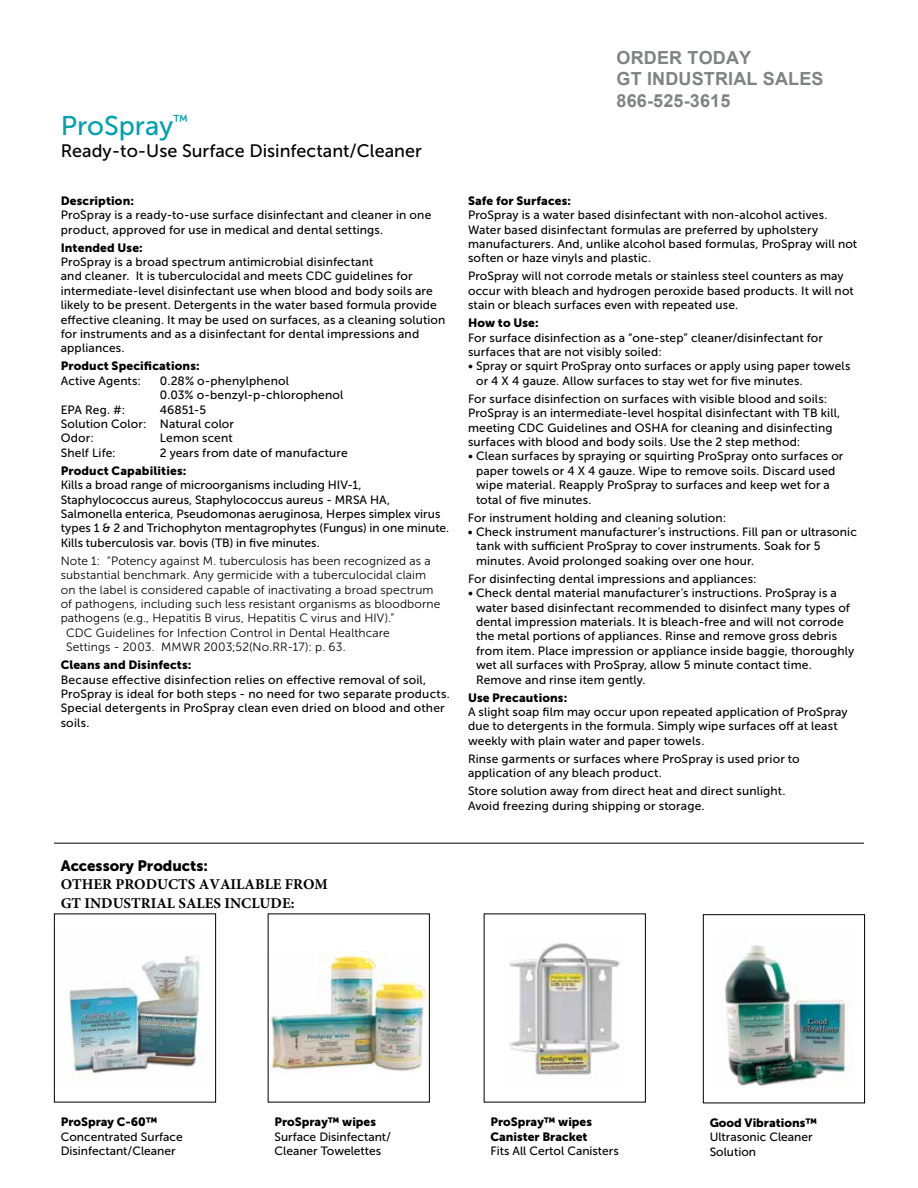
<style>
.page{position:relative;width:918px;height:1188px;background:#fff}
.page>*{position:absolute;margin:0;border:0;box-sizing:border-box;transform-origin:0 0}
.t1{font:27px "Museo Sans 500";color:#00a0af}
.t2{font:18px "Museo Sans 500";color:#000}
.t3{font:700 18px/21.6px "Arial";letter-spacing:.01em;color:#808285}
.t4{font:700 15px/18.9px "Minion Pro";color:#000}
.t5{font:15px "Museo Sans 900";color:#000}
.t6{font:12px/14.4px "Museo Sans 500";letter-spacing:.01em;color:#000}
.t7{font:12px "Museo Sans 300";letter-spacing:.01em;color:#000}
.t8{font:12px/14.4px "Museo Sans 900";letter-spacing:.01em;color:#000}
</style>
<div class="page">
<img style="left:66px;top:955px;width:135px;height:119px">
<div style="left:54px;top:914px;width:162px;height:188px;border:1px solid #000"></div>
<img style="left:270px;top:952px;width:158px;height:121px">
<img style="left:723px;top:945px;width:128px;height:141px">
<div style="left:703px;top:914px;width:162px;height:189px;border:1px solid #000"></div>
<hr style="left:54px;top:843px;width:810px;height:1px;background:#000">
<img style="left:509px;top:943px;width:111px;height:132px">
<h1 class="t1" style="left:61px;top:111px;width:129px">ProSpray<sup>™</sup></h1>
<h2 class="t2" style="left:61px;top:141px;width:363px">Ready-to-Use Surface Disinfectant/Cleaner</h2>
<p class="t8" style="left:61px;top:193px;width:75px">Description:</p>
<p class="t6" style="left:61px;top:208px;width:372px">ProSpray is a ready-to-use surface disinfectant and cleaner in one product, approved for use in medical and dental settings.</p>
<p class="t8" style="left:61px;top:240px;width:84px">Intended Use:</p>
<p class="t6" style="left:61px;top:255px;width:386px">ProSpray is a broad spectrum antimicrobial disinfectant<br>and cleaner. It is tuberculocidal and meets CDC guidelines for intermediate-level disinfectant use when blood and body soils are likely to be present. Detergents in the water based formula provide effective cleaning. It may be used on surfaces, as a cleaning solution for instruments and as a disinfectant for dental impressions and appliances.</p>
<p class="t8" style="left:61px;top:359px;width:140px">Product Specifications:</p>
<p class="t6" style="left:61px;top:373px;width:82px">Active Agents:</p>
<p class="t6" style="left:160px;top:373px;width:185px">0.28% o-phenylphenol<br>0.03% o-benzyl-p-chlorophenol</p>
<p class="t6" style="left:61px;top:402px;width:66px">EPA Reg. #:</p>
<p class="t6" style="left:61px;top:402px;width:175px;text-indent:99px">46851-5<br>Solution Color: Natural color<br>Odor:</p>
<p class="t6" style="left:160px;top:431px;width:74px">Lemon scent</p>
<p class="t6" style="left:61px;top:445px;width:57px">Shelf Life:</p>
<p class="t6" style="left:160px;top:445px;width:190px">2 years from date of manufacture</p>
<p class="t8" style="left:61px;top:463px;width:127px">Product Capabilities:</p>
<p class="t6" style="left:61px;top:478px;width:390px">Kills a broad range of microorganisms including HIV-1, Staphylococcus aureus, Staphylococcus aureus - MRSA HA, Salmonella enterica, Pseudomonas aeruginosa, Herpes simplex virus types 1 &amp; 2 and Trichophyton mentagrophytes (Fungus) in one minute.<br>Kills tuberculosis var. bovis (TB) in five minutes.</p>
<p class="t7" style="left:61px;top:554px;width:371px">Note 1: “Potency against M. tuberculosis has been recognized as a</p>
<p class="t7" style="left:61px;top:569px;width:367px">substantial benchmark. Any germicide with a tuberculocidal claim</p>
<p class="t7" style="left:61px;top:583px;width:374px">on the label is considered capable of inactivating a broad spectrum</p>
<p class="t7" style="left:61px;top:597px;width:381px">of pathogens, including such less resistant organisms as bloodborne</p>
<p class="t7" style="left:61px;top:612px;width:335px">pathogens (e.g., Hepatitis B virus, Hepatitis C virus and HIV).”</p>
<p class="t7" style="left:66px;top:626px;width:325px">CDC Guidelines for Infection Control in Dental Healthcare</p>
<p class="t7" style="left:66px;top:641px;width:281px">Settings - 2003. MMWR 2003;52(No.RR-17): p. 63.</p>
<p class="t8" style="left:61px;top:658px;width:132px">Cleans and Disinfects:</p>
<p class="t6" style="left:61px;top:672px;width:391px">Because effective disinfection relies on effective removal of soil, ProSpray is ideal for both steps - no need for two separate products.<br>Special detergents in ProSpray clean even dried on blood and other soils.</p>
<h2 class="t3" style="left:617px;top:47px;width:208px">ORDER TODAY<br>GT INDUSTRIAL SALES<br>866-525-3615</h2>
<p class="t8" style="left:468px;top:193px;width:105px">Safe for Surfaces:</p>
<p class="t6" style="left:468px;top:208px;width:391px">ProSpray is a water based disinfectant with non-alcohol actives.<br>Water based disinfectant formulas are preferred by upholstery manufacturers. And, unlike alcohol based formulas, ProSpray will not soften or haze vinyls and plastic.</p>
<p class="t6" style="left:468px;top:269px;width:387px">ProSpray will not corrode metals or stainless steel counters as may occur with bleach and hydrogen peroxide based products. It will not stain or bleach surfaces even with repeated use.</p>
<p class="t8" style="left:468px;top:316px;width:72px">How to Use:</p>
<p class="t6" style="left:468px;top:330px;width:357px">For surface disinfection as a “one-step” cleaner/disinfectant for surfaces that are not visibly soiled:</p>
<p class="t6" style="left:476px;top:359px;width:376px;text-indent:-8px">• Spray or squirt ProSpray onto surfaces or apply using paper towels or 4 X 4 gauze. Allow surfaces to stay wet for five minutes.</p>
<p class="t6" style="left:468px;top:391px;width:374px">For surface disinfection on surfaces with visible blood and soils:<br>ProSpray is an intermediate-level hospital disinfectant with TB kill, meeting CDC Guidelines and OSHA for cleaning and disinfecting surfaces with blood and body soils. Use the 2 step method:</p>
<p class="t6" style="left:476px;top:449px;width:369px;text-indent:-8px">• Clean surfaces by spraying or squirting ProSpray onto surfaces or paper towels or 4 X 4 gauze. Wipe to remove soils. Discard used wipe material. Reapply ProSpray to surfaces and keep wet for a total of five minutes.</p>
<p class="t6" style="left:468px;top:510px;width:260px">For instrument holding and cleaning solution:</p>
<p class="t6" style="left:476px;top:525px;width:382px;text-indent:-8px">• Check instrument manufacturer’s instructions. Fill pan or ultrasonic tank with sufficient ProSpray to cover instruments. Soak for 5 minutes. Avoid prolonged soaking over one hour.</p>
<p class="t6" style="left:468px;top:571px;width:290px">For disinfecting dental impressions and appliances:</p>
<p class="t6" style="left:476px;top:586px;width:380px;text-indent:-8px">• Check dental material manufacturer’s instructions. ProSpray is a water based disinfectant recommended to disinfect many types of dental impression materials. It is bleach-free and will not corrode the metal portions of appliances. Rinse and remove gross debris from item. Place impression or appliance inside baggie, thoroughly wet all surfaces with ProSpray, allow 5 minute contact time.<br>Remove and rinse item gently.</p>
<p class="t8" style="left:468px;top:690px;width:101px">Use Precautions:</p>
<p class="t6" style="left:468px;top:705px;width:381px">A slight soap film may occur upon repeated application of ProSpray due to detergents in the formula. Simply wipe surfaces off at least weekly with plain water and paper towels.</p>
<p class="t6" style="left:468px;top:751px;width:333px">Rinse garments or surfaces where ProSpray is used prior to application of any bleach product.</p>
<p class="t6" style="left:468px;top:784px;width:319px">Store solution away from direct heat and direct sunlight.<br>Avoid freezing during shipping or storage.</p>
<p class="t5" style="left:61px;top:857px;width:149px">Accessory Products:</p>
<p class="t4" style="left:61px;top:874px;width:269px">OTHER PRODUCTS AVAILABLE FROM<br>GT INDUSTRIAL SALES INCLUDE:</p>
<p class="t8" style="left:61px;top:1115px;width:98px">ProSpray C-60™</p>
<p class="t6" style="left:61px;top:1129px;width:124px">Concentrated Surface<br>Disinfectant/Cleaner</p>
<p class="t8" style="left:274px;top:1115px;width:103px">ProSpray™ wipes</p>
<p class="t6" style="left:274px;top:1129px;width:118px">Surface Disinfectant/<br>Cleaner Towelettes</p>
<p class="t8" style="left:490px;top:1115px;width:103px">ProSpray™ wipes<br>Canister Bracket</p>
<p class="t6" style="left:490px;top:1144px;width:130px">Fits All Certol Canisters</p>
<p class="t8" style="left:710px;top:1116px;width:109px">Good Vibrations™</p>
<p class="t6" style="left:710px;top:1130px;width:105px">Ultrasonic Cleaner<br>Solution</p>
</div>
